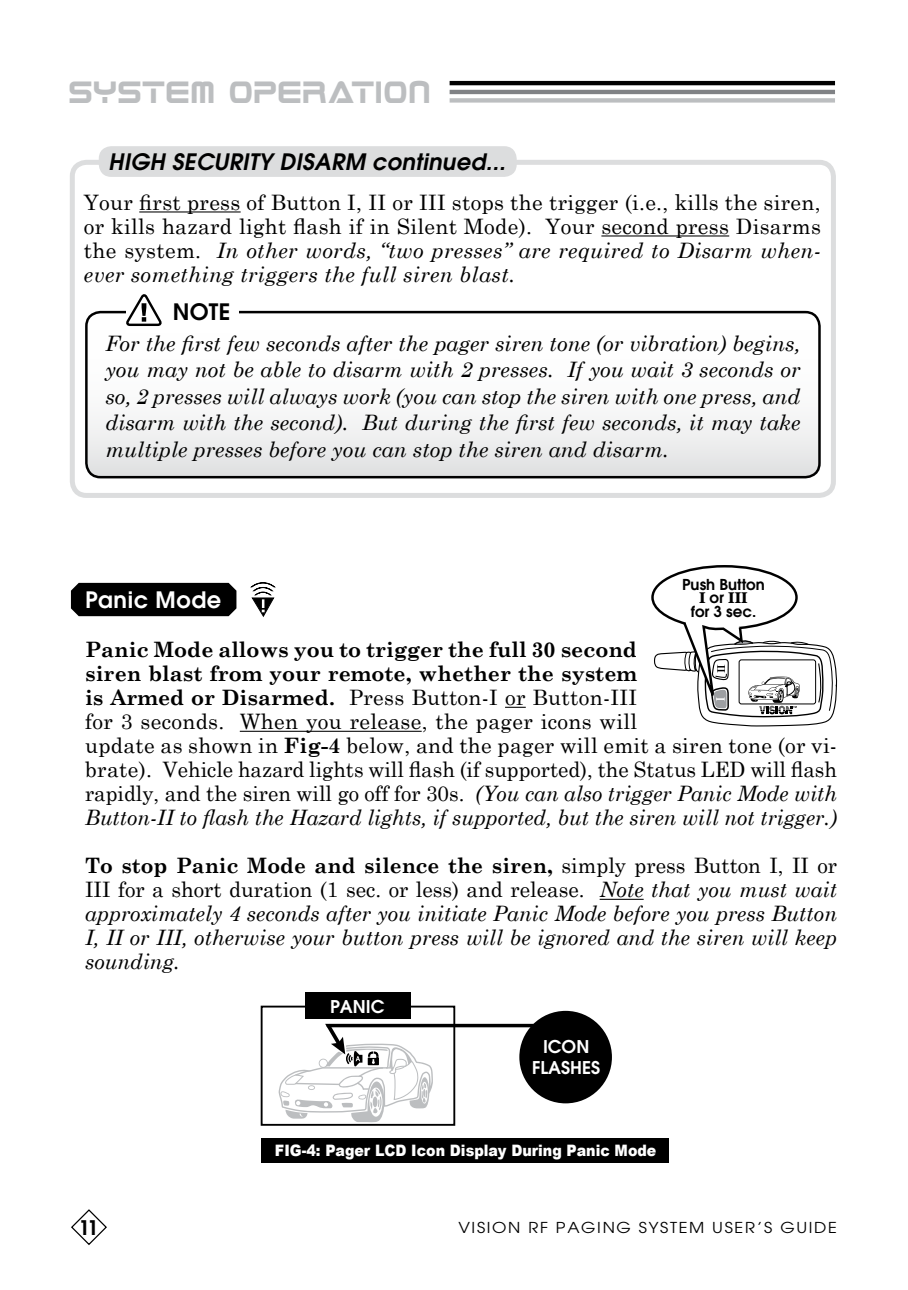
<style>
.page{position:relative;width:908px;height:1290px;background:#fff}
.page>*{position:absolute;margin:0;border:0;box-sizing:border-box;transform-origin:0 0}
.t1{font:25px "Boom Box Caps";letter-spacing:.085em;color:#bcbec0}
.t2{font:italic 600 22.5px "Avant Garde";color:#000}
.Main_Title_2{font:600 22.5px "Avant Garde";letter-spacing:.025em;color:#fff}
.Body_Text{font:600 22.5px "Avant Garde";color:#000}
.t3{font:21.25px/24px "Century Schoolbook";letter-spacing:.015em;color:#000;text-align:justify}
.Body_Text-2{font:italic 21.25px/26.5px "Century Schoolbook";color:#000;text-align:justify}
.t4{font:600 20px "Avant Garde";color:#000;scale:1.07 1}
.t5{font:600 17.5px/21px "Avant Garde";color:#fff;text-align:center}
.t6{font:700 16.25px "Baskerville";color:#000}
.t7{font:900 15.75px "Arial";color:#fff;scale:.9 1}
.t8{font:15px "Avant Garde";letter-spacing:.1em;color:#000;scale:1.1 1}
.t9{font:600 15px "Avant Garde";color:#000}
.s1{font-style:italic}
.s2{font-family:"Avant Garde";font-weight:600;font-size:15px}
.s3{font-weight:700}
.s4{font-weight:700;font-style:normal}
.s5{font-style:normal}
</style>
<div class="page">
<svg style="left:71px;top:1209px;width:36px;height:36px"></svg>
<div style="left:70px;top:160px;width:765px;height:338px;border:5px solid #dcddde;border-radius:14px"></div>
<div style="left:99px;top:146px;width:417px;height:31px;background:#dcddde;border-radius:12px"></div>
<hr style="left:139px;top:211px;width:101px;height:1px;background:#000">
<hr style="left:601px;top:235px;width:128px;height:1px;background:#000">
<hr style="left:449px;top:81px;width:385px;height:4px;background:#000">
<hr style="left:449px;top:90px;width:385px;height:4px;background:#808285">
<div style="left:449px;top:98px;width:385px;height:5px;background:#bcbec0"></div>
<div style="left:86px;top:312px;width:733px;height:165px;background:linear-gradient(to bottom,#fff,#e6e7e8);border-radius:14px"></div>
<div style="left:85px;top:311px;width:735px;height:167px;border:2px solid #000;border-radius:14px"></div>
<div style="left:126px;top:302px;width:112px;height:31px;background:#fff"></div>
<svg style="left:126px;top:294px;width:35px;height:32px"></svg>
<div style="left:71px;top:583px;width:165px;height:33px;background:#000"></div>
<svg style="left:505px;top:707px;width:20px;height:1px"></svg>
<hr style="left:240px;top:731px;width:181px;height:1px;background:#000">
<hr style="left:599px;top:899px;width:44px;height:1px;background:#000">
<svg style="left:250px;top:582px;width:26px;height:35px"></svg>
<div style="left:261px;top:1138px;width:407px;height:25px;background:#000"></div>
<div style="left:260px;top:1005px;width:195px;height:121px;border:2px solid #000"></div>
<div style="left:305px;top:992px;width:105px;height:27px;background:#000"></div>
<svg style="left:278px;top:1011px;width:259px;height:111px"></svg>
<div style="left:519px;top:1011px;width:92px;height:92px;background:#000;border-radius:50%"></div>
<svg style="left:651px;top:565px;width:185px;height:161px"></svg>
<p class="t1" style="left:69px;top:81px;width:362px">SYSTEM OPERATION</p>
<p class="t2" style="left:108px;top:147px;width:403px">HIGH SECURITY DISARM continued...</p>
<p class="t3" style="left:84px;top:190px;width:738px">Your first press of Button I, II or III stops the trigger (i.e., kills the siren, or kills hazard light flash if in Silent Mode). Your second press Disarms the system. <span class="s1">In other words, “two presses” are required to Disarm when&shy;ever something triggers the full siren blast.</span></p>
<p class="Body_Text" style="left:172px;top:297px;width:59px">NOTE</p>
<p class="Body_Text-2" style="left:105px;top:330px;width:696px">For the first few seconds after the pager siren tone (or vibration) begins, you may not be able to disarm with 2 presses. If you wait 3 seconds or so, 2 presses will always work (you can stop the siren with one press, and disarm with the second). But during the first few seconds, it may take multiple presses before you can stop the siren and disarm.</p>
<p class="t9" style="left:682px;top:574px;width:84px">Push Button</p>
<p class="t6" style="left:698px;top:588px;width:50px">I <span class="s2">or</span> III</p>
<p class="t9" style="left:690px;top:602px;width:67px">for 3 sec.</p>
<p class="Main_Title_2" style="left:85px;top:585px;width:138px">Panic Mode</p>
<p class="t3" style="left:85px;top:637px;width:753px;text-align:left"><span class="s3">Panic Mode allows you to trigger the full 30 second<br>siren blast from your remote, whether the system<br>is Armed or Disarmed.</span> Press Button-I or Button-III<br>for 3 seconds. When you release, the pager icons will<br>update as shown in <span class="s3">Fig-4</span> below, and the pager will emit a siren tone (or vi&shy;brate). Vehicle hazard lights will flash (if supported), the Status LED will flash rapidly, and the siren will go off for 30s. <span class="s1">(You can also trigger Panic Mode with Button-II to flash the Hazard lights, if supported, but the siren will not trigger.)</span></p>
<p class="Body_Text-2" style="left:85px;top:853px;width:753px;line-height:24px"><span class="s4">To stop Panic Mode and silence the siren,</span> <span class="s5">simply press Button I, II or III for a short duration (1 sec. or less) and release.</span> Note that you must wait approximately 4 seconds after you initiate Panic Mode before you press Button I, II or III, otherwise your button press will be ignored and the siren will keep sounding.</p>
<p class="t5" style="left:330px;top:996px;width:56px">PANIC</p>
<p class="t5" style="left:531px;top:1036px;width:70px">ICON<br>FLASHES</p>
<p class="t7" style="left:275px;top:1139px;width:425px">FIG-4: Pager LCD Icon Display During Panic Mode</p>
<p class="t4" style="left:78px;top:1214px;width:21px">11</p>
<p class="t8" style="left:458px;top:1219px;width:345px">VISION RF PAGING SYSTEM USER’S GUIDE</p>
</div>
